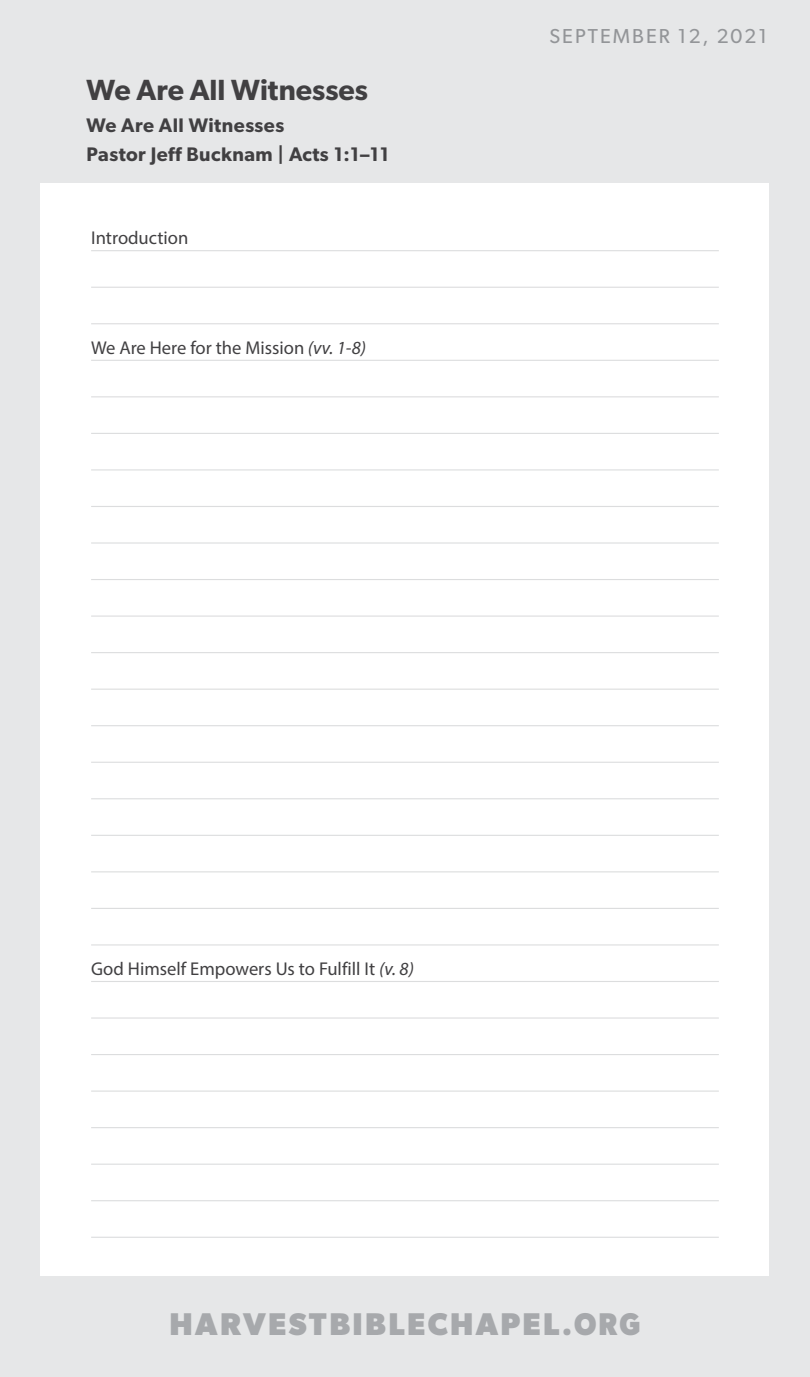
<style>
.page{position:relative;width:810px;height:1377px;background:#e6e7e8}
.page>*{position:absolute;margin:0;border:0;box-sizing:border-box;transform-origin:0 0}
.t1{font:700 31.5px "Gibson";letter-spacing:.075em;color:#a7a9ac}
.t2{font:600 29.25px "Gibson";color:#414042}
.t3{font:20.25px "Gibson";letter-spacing:.1em;color:#939598}
.t4{font:600 19.8px/29.2px "Gibson";letter-spacing:.025em;color:#414042}
.t5{font:18.45px "Myriad Pro";color:#414042}
.s1{font-style:italic}
</style>
<div class="page">
<div style="left:40px;top:183px;width:730px;height:1093px;background:#fff"></div>
<hr style="left:91px;top:250px;width:628px;height:1px;background:#dcddde">
<hr style="left:91px;top:287px;width:628px;height:1px;background:#dcddde">
<hr style="left:91px;top:323px;width:628px;height:1px;background:#dcddde">
<hr style="left:91px;top:360px;width:628px;height:1px;background:#dcddde">
<hr style="left:91px;top:396px;width:628px;height:1px;background:#dcddde">
<hr style="left:91px;top:433px;width:628px;height:1px;background:#dcddde">
<hr style="left:91px;top:469px;width:628px;height:1px;background:#dcddde">
<hr style="left:91px;top:506px;width:628px;height:1px;background:#dcddde">
<hr style="left:91px;top:542px;width:628px;height:2px;background:#dcddde">
<hr style="left:91px;top:579px;width:628px;height:1px;background:#dcddde">
<hr style="left:91px;top:616px;width:628px;height:1px;background:#dcddde">
<hr style="left:91px;top:652px;width:628px;height:1px;background:#dcddde">
<hr style="left:91px;top:689px;width:628px;height:1px;background:#dcddde">
<hr style="left:91px;top:725px;width:628px;height:1px;background:#dcddde">
<hr style="left:91px;top:762px;width:628px;height:1px;background:#dcddde">
<hr style="left:91px;top:798px;width:628px;height:1px;background:#dcddde">
<hr style="left:91px;top:1127px;width:628px;height:1px;background:#dcddde">
<hr style="left:91px;top:835px;width:628px;height:1px;background:#dcddde">
<hr style="left:91px;top:1164px;width:628px;height:1px;background:#dcddde">
<hr style="left:91px;top:871px;width:628px;height:1px;background:#dcddde">
<hr style="left:91px;top:1200px;width:628px;height:1px;background:#dcddde">
<hr style="left:91px;top:908px;width:628px;height:1px;background:#dcddde">
<hr style="left:91px;top:1237px;width:628px;height:1px;background:#dcddde">
<hr style="left:91px;top:944px;width:628px;height:2px;background:#dcddde">
<hr style="left:91px;top:981px;width:628px;height:1px;background:#dcddde">
<hr style="left:91px;top:1054px;width:628px;height:1px;background:#dcddde">
<hr style="left:91px;top:1091px;width:628px;height:1px;background:#dcddde">
<hr style="left:91px;top:1017px;width:628px;height:2px;background:#dcddde">
<h2 class="t2" style="left:86px;top:73px;width:283px">We Are All Witnesses</h2>
<p class="t4" style="left:87px;top:110px;width:304px">We Are All Witnesses<br>Pastor Jeff Bucknam | Acts 1:1–11</p>
<p class="t5" style="left:91px;top:226px;width:99px">Introduction</p>
<p class="t5" style="left:91px;top:336px;width:276px">We Are Here for the Mission <span class="s1">(vv. 1-8)</span></p>
<p class="t3" style="left:549px;top:24px;width:219px">SEPTEMBER 12, 2021</p>
<p class="t5" style="left:91px;top:958px;width:324px">God Himself Empowers Us to Fulfill It <span class="s1">(v. 8)</span></p>
<h1 class="t1" style="left:170px;top:1306px;width:472px">HARVESTBIBLECHAPEL.ORG</h1>
</div>
